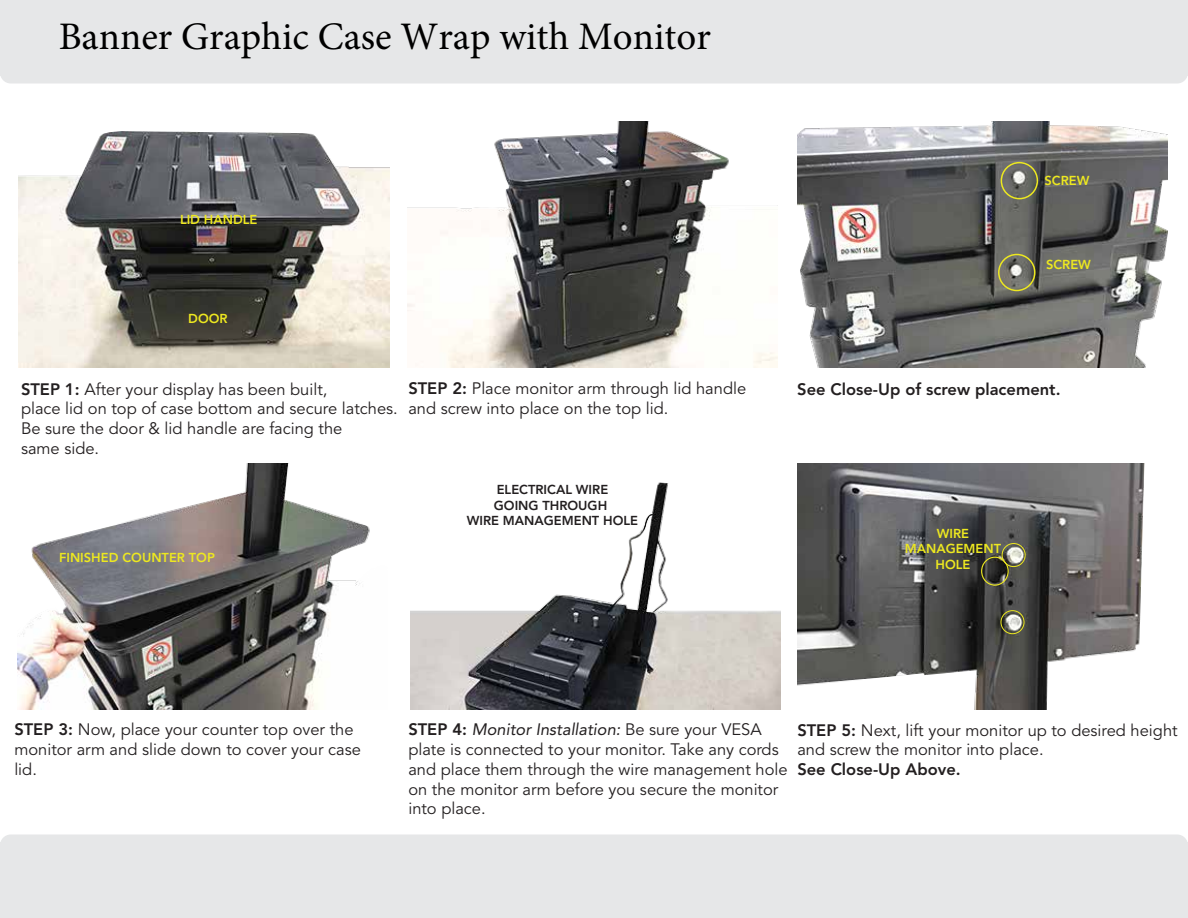
<style>
.page{position:relative;width:1188px;height:918px;background:#fff}
.page>*{position:absolute;margin:0;border:0;box-sizing:border-box;transform-origin:0 0}
.t1{font:39px "Minion Pro";color:#000}
.t2{font:16.5px/19.8px "Avenir LT Std";color:#231f20}
.t3{font:800 16.5px "Avenir LT Std";color:#231f20}
.t4{font:800 12.9px/15.5px "Avenir LT Std";color:#ede820;text-align:center}
.t5{font:800 12.9px/15.5px "Avenir LT Std";color:#231f20;text-align:center}
.s1{font-weight:800}
.s2{font-style:italic}
</style>
<div class="page">
<img style="left:17px;top:464px;width:353px;height:245px">
<img style="left:797px;top:464px;width:347px;height:245px">
<img style="left:410px;top:482px;width:371px;height:227px">
<img style="left:19px;top:132px;width:370px;height:235px">
<img style="left:797px;top:122px;width:371px;height:245px">
<img style="left:407px;top:122px;width:371px;height:245px">
<div style="left:0;top:842px;width:1188px;height:76px;background:#e6e7e8"></div>
<div style="left:0;top:834px;width:1188px;height:76px;background:#e6e7e8;border-radius:11px"></div>
<div style="left:0;top:0;width:1188px;height:76px;background:#e6e7e8"></div>
<div style="left:0;top:8px;width:1188px;height:76px;background:#e6e7e8;border-radius:11px"></div>
<div style="left:1001px;top:162px;width:37px;height:37px;border:2px solid #ede820;border-radius:50%"></div>
<div style="left:998px;top:254px;width:38px;height:37px;border:2px solid #ede820;border-radius:50%"></div>
<div style="left:1001px;top:610px;width:24px;height:24px;border:1px solid #ede820;border-radius:50%"></div>
<div style="left:1002px;top:543px;width:24px;height:24px;border:1px solid #ede820;border-radius:50%"></div>
<div style="left:981px;top:557px;width:28px;height:29px;border:1px solid #ede820;border-radius:50%"></div>
<h1 class="t1" style="left:59px;top:10px;width:654px">Banner Graphic Case Wrap with Monitor</h1>
<p class="t4" style="left:180px;top:212px;width:79px">LID HANDLE</p>
<p class="t4" style="left:188px;top:310px;width:41px">DOOR</p>
<p class="t4" style="left:1045px;top:173px;width:46px">SCREW</p>
<p class="t4" style="left:1046px;top:257px;width:46px">SCREW</p>
<p class="t2" style="left:21px;top:379px;width:378px"><span class="s1">STEP 1:</span> After your display has been built,<br>place lid on top of case bottom and secure latches.<br>Be sure the door &amp; lid handle are facing the<br>same side.</p>
<p class="t4" style="left:59px;top:549px;width:157px">FINISHED COUNTER TOP</p>
<p class="t2" style="left:408px;top:379px;width:339px"><span class="s1">STEP 2:</span> Place monitor arm through lid handle and screw into place on the top lid.</p>
<p class="t3" style="left:797px;top:379px;width:265px">See Close-Up of screw placement.</p>
<p class="t5" style="left:467px;top:482px;width:173px">ELECTRICAL WIRE<br>GOING THROUGH<br>WIRE MANAGEMENT HOLE</p>
<p class="t4" style="left:905px;top:525px;width:98px">WIRE<br>MANAGEMENT<br>HOLE</p>
<p class="t2" style="left:14px;top:720px;width:348px"><span class="s1">STEP 3:</span> Now, place your counter top over the monitor arm and slide down to cover your case lid.</p>
<p class="t2" style="left:408px;top:720px;width:381px"><span class="s1">STEP 4:</span> <span class="s2">Monitor Installation:</span> Be sure your VESA plate is connected to your monitor. Take any cords and place them through the wire management hole on the monitor arm before you secure the monitor into place.</p>
<p class="t2" style="left:797px;top:721px;width:382px"><span class="s1">STEP 5:</span> Next, lift your monitor up to desired height and screw the monitor into place.</p>
<p class="t3" style="left:797px;top:760px;width:165px">See Close-Up Above.</p>
</div>
